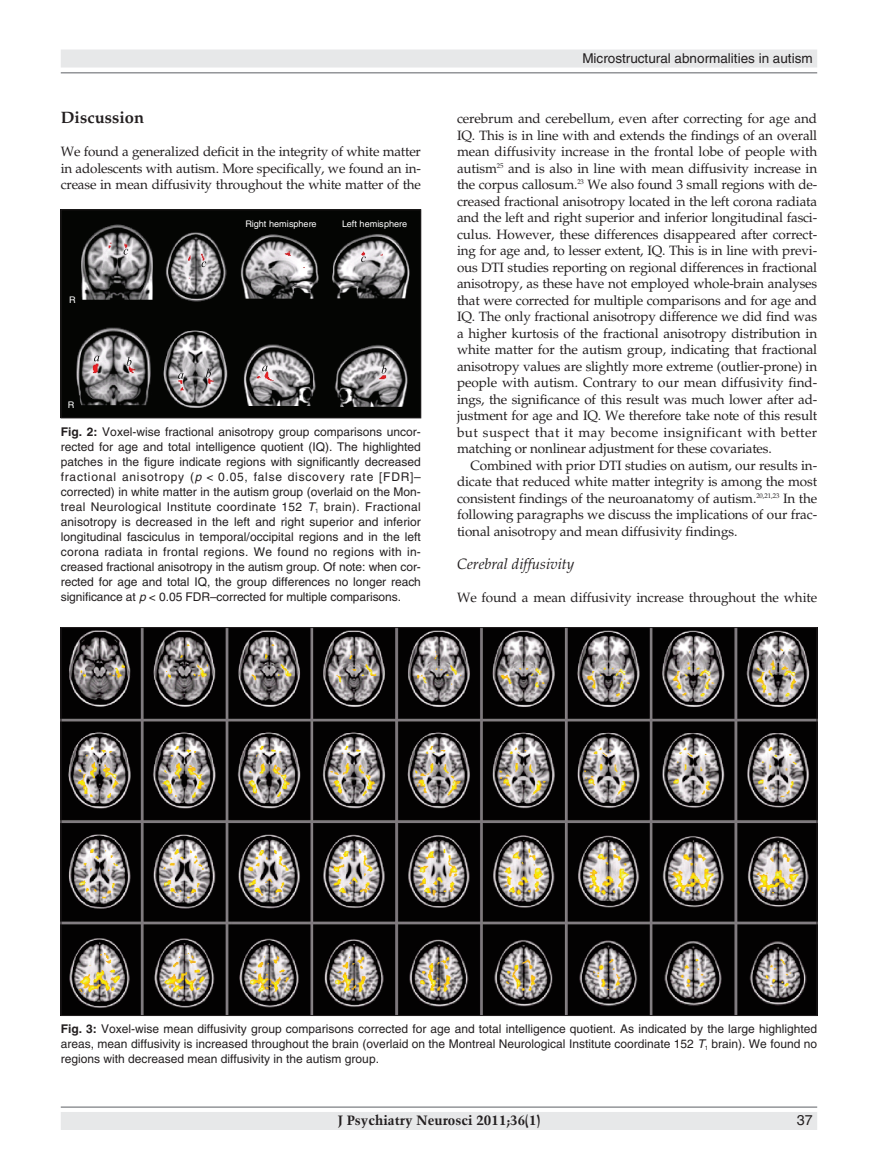
<style>
.page{position:relative;width:878px;height:1175px;background:#fff}
.page>*{position:absolute;margin:0;border:0;box-sizing:border-box;transform-origin:0 0}
.t1{font:700 16.5px "Palatino";color:#231f20}
.t2{font:italic 15px "Palatino";color:#231f20}
.t3{font:14.25px "Helvetica";color:#231f20}
.t4{font:13.5px/16.5px "Palatino";letter-spacing:-.015em;color:#231f20;text-align:justify}
.t5{font:13.5px "Helvetica";color:#231f20}
.t6{font:700 13.5px "Trump Mediaeval";color:#231f20}
.t7{font:12px/15px "Helvetica";letter-spacing:-.005em;color:#231f20;text-align:justify}
.t8{font:9.15px "Helvetica";letter-spacing:.005em;color:#fff}
.s1{font-weight:700}
.s2{font-style:italic}
</style>
<div class="page">
<div style="left:61px;top:50px;width:756px;height:18px;background:#e7e8e9"></div>
<hr style="left:61px;top:72px;width:756px;height:2px;background:#939598">
<div style="left:61px;top:1112px;width:756px;height:18px;background:#e7e8e9"></div>
<hr style="left:61px;top:1106px;width:756px;height:1px;background:#939598">
<img style="left:63px;top:211px;width:356px;height:205px">
<div style="left:243px;top:215px;width:177px;height:18px;background:#040503"></div>
<div style="left:242px;top:214px;width:179px;height:19px;border:1px solid #040503"></div>
<div style="left:67px;top:290px;width:14px;height:19px;background:#040503"></div>
<div style="left:66px;top:290px;width:15px;height:19px;border:1px solid #040503"></div>
<div style="left:66px;top:396px;width:13px;height:18px;background:#040503"></div>
<div style="left:65px;top:395px;width:15px;height:20px;border:1px solid #040503"></div>
<div style="left:61px;top:209px;width:360px;height:209px;border:1px solid #231f20"></div>
<img style="left:63px;top:629px;width:752px;height:384px">
<p class="t1" style="left:61px;top:111px;width:85px">Discussion</p>
<p class="t4" style="left:61px;top:145px;width:362px">We found a generalized deficit in the integrity of white matter in adolescents with autism. More specifically, we found an in&shy;crease in mean diffusivity throughout the white matter of the</p>
<p class="t8" style="left:69px;top:296px;width:8px">R</p>
<p class="t8" style="left:245px;top:220px;width:73px">Right hemisphere</p>
<p class="t8" style="left:342px;top:220px;width:67px">Left hemisphere</p>
<p class="t8" style="left:68px;top:401px;width:8px">R</p>
<p class="t7" style="left:61px;top:425px;width:362px"><span class="s1">Fig. 2:</span> Voxel-wise fractional anisotropy group comparisons uncor&shy;rected for age and total intelligence quotient (IQ). The highlighted patches in the figure indicate regions with significantly decreased fractional anisotropy (<span class="s2">p</span> &lt; 0.05, false discovery rate [FDR]– corrected) in white matter in the autism group (overlaid on the Mon&shy;treal Neurological Institute coordinate 152 <span class="s2">T</span><sub>1</sub> brain). Fractional anisotropy is decreased in the left and right superior and inferior longitudinal fasciculus in temporal/occipital regions and in the left corona radiata in frontal regions. We found no regions with in&shy;creased fractional anisotropy in the autism group. Of note: when cor&shy;rected for age and total IQ, the group differences no longer reach significance at <span class="s2">p</span> &lt; 0.05 FDR–corrected for multiple comparisons.</p>
<p class="t5" style="left:582px;top:53px;width:232px">Microstructural abnormalities in autism</p>
<p class="t4" style="left:457px;top:112px;width:362px">cerebrum and cerebellum, even after correcting for age and IQ. This is in line with and extends the findings of an overall mean diffusivity increase in the frontal lobe of people with autism<sup>25</sup> and is also in line with mean diffusivity increase in the corpus callosum.<sup>23</sup> We also found 3 small regions with de&shy;creased fractional anisotropy located in the left corona radiata and the left and right superior and inferior longitudinal fasci&shy;culus. However, these differences disappeared after correct&shy;ing for age and, to lesser extent, IQ. This is in line with previ&shy;ous DTI studies reporting on regional differences in fractional anisotropy, as these have not employed whole-brain analyses that were corrected for multiple comparisons and for age and IQ. The only fractional anisotropy difference we did find was a higher kurtosis of the fractional anisotropy distribution in white matter for the autism group, indicating that fractional anisotropy values are slightly more extreme (outlier-prone) in people with autism. Contrary to our mean diffusivity find&shy;ings, the significance of this result was much lower after ad&shy;justment for age and IQ. We therefore take note of this result but suspect that it may become insignificant with better matching or nonlinear adjustment for these covariates.</p>
<p class="t4" style="left:457px;top:458px;width:362px;text-indent:14px">Combined with prior DTI studies on autism, our results in&shy;dicate that reduced white matter integrity is among the most consistent findings of the neuroanatomy of autism.<sup>20,21,23</sup> In the following paragraphs we discuss the implications of our frac&shy;tional anisotropy and mean diffusivity findings.</p>
<p class="t2" style="left:457px;top:558px;width:119px">Cerebral diffusivity</p>
<p class="t4" style="left:457px;top:590px;width:362px">We found a mean diffusivity increase throughout the white</p>
<p class="t7" style="left:61px;top:1022px;width:758px"><span class="s1">Fig. 3:</span> Voxel-wise mean diffusivity group comparisons corrected for age and total intelligence quotient. As indicated by the large highlighted areas, mean diffusivity is increased throughout the brain (overlaid on the Montreal Neurological Institute coordinate 152 <span class="s2">T</span><sub>1</sub> brain). We found no regions with decreased mean diffusivity in the autism group.</p>
<p class="t6" style="left:337px;top:1112px;width:204px">J Psychiatry Neurosci 2011;36(1)</p>
<p class="t3" style="left:796px;top:1115px;width:17px">37</p>
</div>
